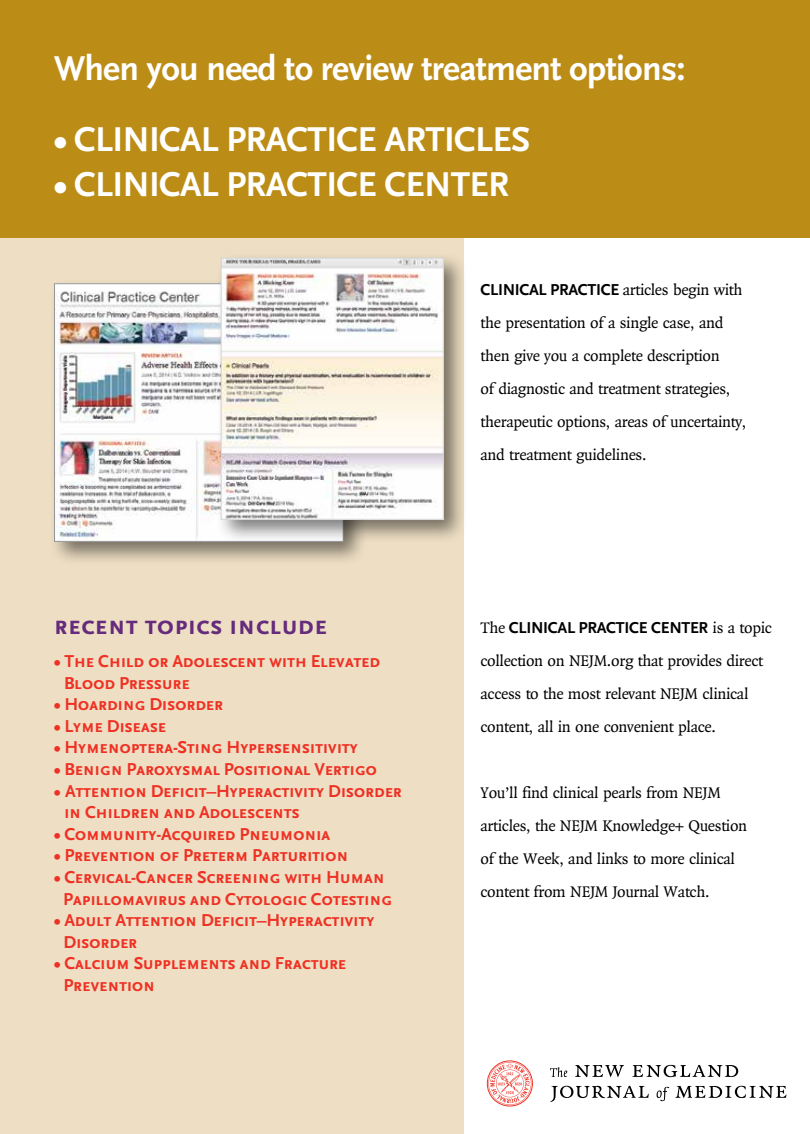
<style>
.page{position:relative;width:810px;height:1134px;background:#fff}
.page>*{position:absolute;margin:0;border:0;box-sizing:border-box;transform-origin:0 0}
.t1{font:700 36px "OTNEJM Scala Sans LF";letter-spacing:-.02em;color:#fff}
.t2{font:700 27px "OTNEJM Scala Sans Small LF Cap";color:#652b7c}
.t3{font:700 18px/21.6px "OTNEJM Scala Sans LF Cap";letter-spacing:-.02em;color:#ee3124}
.t4{font:16.5px/33px "OTNEJM Quadraat";letter-spacing:-.02em;color:#000}
.t5{font:700 16.5px "OTNEJM Scala Sans OSF";letter-spacing:-.02em;color:#000}
.s1{font-family:"OTNEJM Scala Sans OSF";font-weight:700}
.s2{font-family:"OTNEJM Quadraat";font-weight:400}
</style>
<div class="page">
<div style="left:0;top:219px;width:463px;height:915px;background:#eedfc4"></div>
<div style="left:0;top:0;width:810px;height:238px;background:#bc8d16"></div>
<svg style="left:550px;top:1067px;width:17px;height:10px"></svg>
<svg style="left:575px;top:1065px;width:49px;height:12px"></svg>
<svg style="left:632px;top:1065px;width:106px;height:12px"></svg>
<svg style="left:550px;top:1086px;width:99px;height:16px"></svg>
<svg style="left:657px;top:1087px;width:12px;height:14px"></svg>
<svg style="left:675px;top:1086px;width:111px;height:12px"></svg>
<svg style="left:487px;top:1060px;width:46px;height:47px"></svg>
<div style="left:49px;top:278px;width:319px;height:288px;background:#000;opacity:.5"></div>
<img style="left:56px;top:286px;width:159px;height:254px">
<div style="left:215px;top:252px;width:253px;height:292px;background:#000;opacity:.5"></div>
<img style="left:223px;top:260px;width:219px;height:258px">
<div style="left:221px;top:258px;width:223px;height:262px;border:1px solid #d1d3d4"></div>
<h1 class="t1" style="left:54px;top:49px;width:633px">When you need to review treatment options:</h1>
<h1 class="t1" style="left:54px;top:120px;width:478px">• CLINICAL PRACTICE ARTICLES</h1>
<h1 class="t1" style="left:54px;top:165px;width:457px">• CLINICAL PRACTICE CENTER</h1>
<p class="t4" style="left:481px;top:274px;width:267px"><span class="s1">CLINICAL PRACTICE</span> articles begin with the presentation of a single case, and then give you a complete description<br>of diagnostic and treatment strategies, therapeutic options, areas of uncertainty, and treatment guidelines.</p>
<h2 class="t2" style="left:54px;top:610px;width:275px">recent topics include</h2>
<p class="t5" style="left:481px;top:619px;width:293px"><span class="s2">The</span> CLINICAL PRACTICE CENTER <span class="s2">is a topic</span></p>
<p class="t4" style="left:481px;top:644px;width:284px">collection on NEJM.org that provides direct access to the most relevant NEJM clinical content, all in one convenient place.</p>
<p class="t3" style="left:64px;top:651px;width:318px;text-indent:-10px">• The Child or Adolescent with Elevated<br>Blood Pressure</p>
<p class="t3" style="left:54px;top:694px;width:171px">• Hoarding Disorder</p>
<p class="t3" style="left:54px;top:715px;width:114px">• Lyme Disease</p>
<p class="t3" style="left:54px;top:737px;width:305px">• Hymenoptera-Sting Hypersensitivity</p>
<p class="t3" style="left:54px;top:759px;width:324px">• Benign Paroxysmal Positional Vertigo</p>
<p class="t3" style="left:64px;top:780px;width:340px;text-indent:-10px">• Attention Deficit–Hyperactivity Disorder in Children and Adolescents</p>
<p class="t3" style="left:54px;top:823px;width:278px">• Community-Acquired Pneumonia</p>
<p class="t3" style="left:54px;top:845px;width:296px">• Prevention of Preterm Parturition</p>
<p class="t3" style="left:54px;top:867px;width:340px;text-align:center">• Cervical-Cancer Screening with Human<br>Papillomavirus and Cytologic Cotesting</p>
<p class="t3" style="left:64px;top:910px;width:313px;text-indent:-9px">• Adult Attention Deficit–Hyperactivity<br>Disorder</p>
<p class="t3" style="left:64px;top:953px;width:284px;text-indent:-9px">• Calcium Supplements and Fracture<br>Prevention</p>
<p class="t4" style="left:481px;top:776px;width:268px">You’ll find clinical pearls from NEJM articles, the NEJM Knowledge+ Question of the Week, and links to more clinical content from NEJM Journal Watch.</p>
</div>
